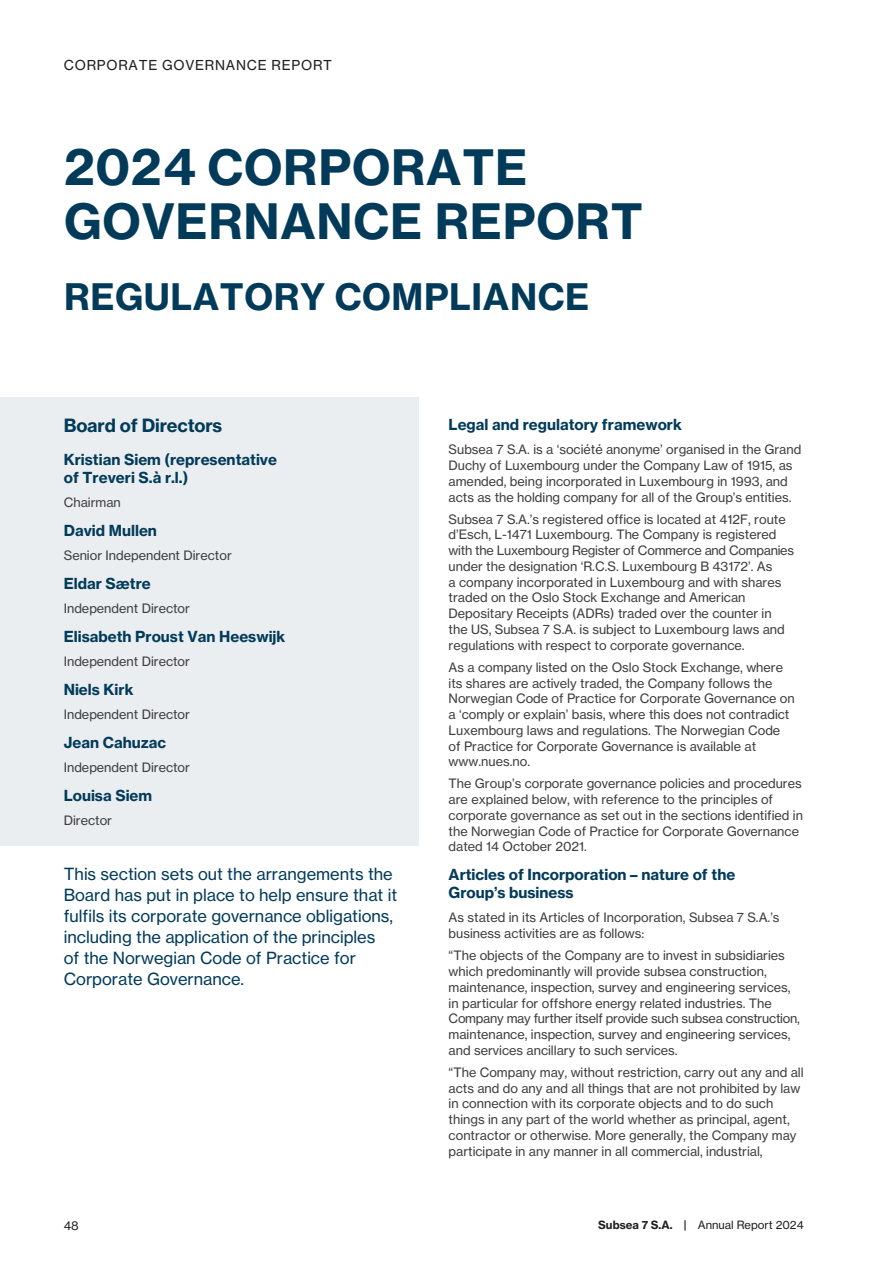
<style>
.page{position:relative;width:893px;height:1263px;background:#fff}
.page>*{position:absolute;margin:0;border:0;box-sizing:border-box;transform-origin:0 0}
.Page_Title{font:48px/54px "N Haas Grotesk TX Std 75 Bd";letter-spacing:.015em;color:#023b5a}
.Page_Title_Financials{font:36px "N Haas Grotesk TX Std 75 Bd";letter-spacing:.015em;color:#023b5a}
.Heading{font:18px "N Haas Grotesk TX Std 75 Bd";letter-spacing:-.01em;color:#023b5a}
.Introduction{font:16.5px/21px "N Haas Grotesk TX Std 55 Rg";color:#023b5a}
.Heading-1{font:15px/18px "N Haas Grotesk TX Std 75 Bd";color:#023b5a}
.Running-Header{font:13.5px "N Haas Grotesk TX Std 55 Rg";letter-spacing:.055em;color:#231f20}
.Bodytext{font:12.75px/15.8px "N Haas Grotesk TX Std 55 Rg";color:#3e3e3f}
.t1{font:12px "N Haas Grotesk TX Std 55 Rg";color:#231f20}
.t2{font:11.25px "N Haas Grotesk TX Std 55 Rg";color:#231f20}
.s1{font-family:"N Haas Grotesk TX Std 75 Bd"}
</style>
<div class="page">
<div style="left:0;top:398px;width:419px;height:448px;background:#ebeef1"></div>
<p class="Running-Header" style="left:64px;top:56px;width:270px">CORPORATE GOVERNANCE REPORT</p>
<p class="Page_Title" style="left:64px;top:140px;width:580px">2024 CORPORATE<br>GOVERNANCE REPORT</p>
<p class="Page_Title_Financials" style="left:64px;top:274px;width:527px">REGULATORY COMPLIANCE</p>
<p class="Heading" style="left:64px;top:414px;width:160px">Board of Directors</p>
<p class="Heading-1" style="left:64px;top:451px;width:215px">Kristian Siem (representative of Treveri S.à r.l.)</p>
<p class="Bodytext" style="left:64px;top:495px;width:59px">Chairman</p>
<p class="Heading-1" style="left:64px;top:521px;width:95px">David Mullen</p>
<p class="Bodytext" style="left:64px;top:548px;width:170px">Senior Independent Director</p>
<p class="Heading-1" style="left:64px;top:574px;width:89px">Eldar Sætre</p>
<p class="Bodytext" style="left:64px;top:601px;width:128px">Independent Director</p>
<p class="Heading-1" style="left:64px;top:627px;width:223px">Elisabeth Proust Van Heeswijk</p>
<p class="Bodytext" style="left:64px;top:653px;width:128px">Independent Director</p>
<p class="Heading-1" style="left:64px;top:680px;width:71px">Niels Kirk</p>
<p class="Bodytext" style="left:64px;top:706px;width:128px">Independent Director</p>
<p class="Heading-1" style="left:64px;top:733px;width:104px">Jean Cahuzac</p>
<p class="Bodytext" style="left:64px;top:759px;width:128px">Independent Director</p>
<p class="Heading-1" style="left:64px;top:786px;width:90px">Louisa Siem</p>
<p class="Bodytext" style="left:64px;top:812px;width:50px">Director</p>
<p class="Introduction" style="left:64px;top:863px;width:335px">This section sets out the arrangements the Board has put in place to help ensure that it fulfils its corporate governance obligations, including the application of the principles<br>of the Norwegian Code of Practice for Corporate Governance.</p>
<p class="Heading-1" style="left:449px;top:415px;width:235px">Legal and regulatory framework</p>
<p class="Bodytext" style="left:449px;top:442px;width:354px">Subsea 7 S.A. is a ‘société anonyme’ organised in the Grand Duchy of Luxembourg under the Company Law of 1915, as amended, being incorporated in Luxembourg in 1993, and acts as the holding company for all of the Group’s entities.</p>
<p class="Bodytext" style="left:449px;top:511px;width:347px">Subsea 7 S.A.’s registered office is located at 412F, route d’Esch, L-1471 Luxembourg. The Company is registered with the Luxembourg Register of Commerce and Companies under the designation ‘R.C.S. Luxembourg B 43172’. As<br>a company incorporated in Luxembourg and with shares traded on the Oslo Stock Exchange and American Depositary Receipts (ADRs) traded over the counter in<br>the US, Subsea 7 S.A. is subject to Luxembourg laws and regulations with respect to corporate governance.</p>
<p class="Bodytext" style="left:449px;top:659px;width:348px">As a company listed on the Oslo Stock Exchange, where its shares are actively traded, the Company follows the Norwegian Code of Practice for Corporate Governance on a ‘comply or explain’ basis, where this does not contradict Luxembourg laws and regulations. The Norwegian Code of Practice for Corporate Governance is available at www.nues.no.</p>
<p class="Bodytext" style="left:449px;top:776px;width:356px">The Group’s corporate governance policies and procedures are explained below, with reference to the principles of corporate governance as set out in the sections identified in the Norwegian Code of Practice for Corporate Governance dated 14 October 2021.</p>
<p class="Heading-1" style="left:449px;top:865px;width:288px">Articles of Incorporation – nature of the<br>Group’s business</p>
<p class="Bodytext" style="left:449px;top:910px;width:332px">As stated in its Articles of Incorporation, Subsea 7 S.A.’s business activities are as follows:</p>
<p class="Bodytext" style="left:449px;top:948px;width:353px">“The objects of the Company are to invest in subsidiaries which predominantly will provide subsea construction, maintenance, inspection, survey and engineering services, in particular for offshore energy related industries. The Company may further itself provide such subsea construction, maintenance, inspection, survey and engineering services, and services ancillary to such services.</p>
<p class="Bodytext" style="left:449px;top:1064px;width:357px">“The Company may, without restriction, carry out any and all acts and do any and all things that are not prohibited by law in connection with its corporate objects and to do such things in any part of the world whether as principal, agent, contractor or otherwise. More generally, the Company may participate in any manner in all commercial, industrial,</p>
<p class="t1" style="left:64px;top:1218px;width:17px">48</p>
<p class="t2" style="left:598px;top:1218px;width:207px"><span class="s1">Subsea 7 S.A. |</span> Annual Report 2024</p>
</div>
